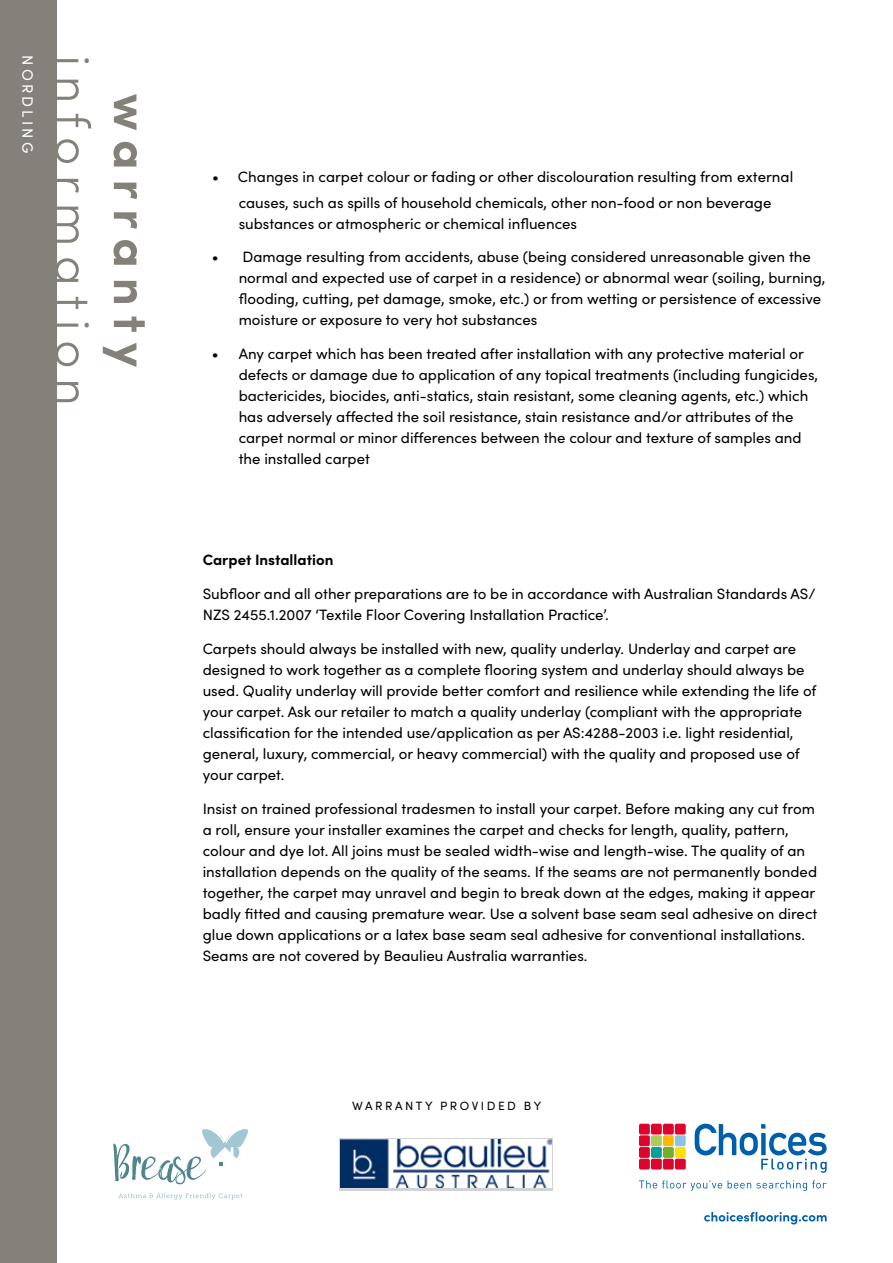
<style>
.page{position:relative;width:893px;height:1263px;background:#fff}
.page>*{position:absolute;margin:0;border:0;box-sizing:border-box;transform-origin:0 0}
.t1{font:15px/21px "Sofia Pro";color:#000}
.t2{font:700 15px "Sofia Pro";color:#000}
.t3{font:15px "Sofia Pro";letter-spacing:.21em;color:#fff}
.t4{font:12px "Sofia Pro";letter-spacing:.21em;color:#000}
</style>
<div class="page">
<svg style="left:118px;top:1193px;width:124px;height:6px"></svg>
<svg style="left:113px;top:1129px;width:135px;height:55px"></svg>
<div style="left:0;top:0;width:57px;height:1263px;background:#84817a"></div>
<svg style="left:57px;top:58px;width:34px;height:344px"></svg>
<svg style="left:103px;top:94px;width:42px;height:273px"></svg>
<svg style="left:639px;top:1124px;width:47px;height:45px;background:#cc6557"></svg>
<svg style="left:695px;top:1124px;width:132px;height:49px"></svg>
<svg style="left:639px;top:1180px;width:83px;height:11px"></svg>
<svg style="left:728px;top:1180px;width:99px;height:11px"></svg>
<svg style="left:704px;top:1212px;width:123px;height:12px"></svg>
<div style="left:339px;top:1138px;width:214px;height:53px;background:#d1d3d4"></div>
<img style="left:340px;top:1139px;width:212px;height:49px">
<p class="t3" style="left:39px;top:55px;width:99px;rotate:90deg">NORDLING</p>
<p class="t1" style="left:212px;top:163px;width:583px;line-height:25.7px;text-align:center">• Changes in carpet colour or fading or other discolouration resulting from external causes, such as spills of household chemicals, other non-food or non beverage</p>
<p class="t1" style="left:239px;top:212px;width:340px">substances or atmospheric or chemical influences</p>
<p class="t1" style="left:239px;top:246px;width:588px;text-indent:-27px">• Damage resulting from accidents, abuse (being considered unreasonable given the normal and expected use of carpet in a residence) or abnormal wear (soiling, burning, flooding, cutting, pet damage, smoke, etc.) or from wetting or persistence of excessive moisture or exposure to very hot substances</p>
<p class="t1" style="left:239px;top:342px;width:581px;text-indent:-27px">• Any carpet which has been treated after installation with any protective material or defects or damage due to application of any topical treatments (including fungicides, bactericides, biocides, anti-statics, stain resistant, some cleaning agents, etc.) which has adversely affected the soil resistance, stain resistance and/or attributes of the carpet normal or minor differences between the colour and texture of samples and the installed carpet</p>
<p class="t2" style="left:203px;top:548px;width:132px">Carpet Installation</p>
<p class="t1" style="left:203px;top:582px;width:614px">Subfloor and all other preparations are to be in accordance with Australian Standards AS/<br>NZS 2455.1.2007 ‘Textile Floor Covering Installation Practice’.</p>
<p class="t1" style="left:203px;top:637px;width:615px">Carpets should always be installed with new, quality underlay. Underlay and carpet are designed to work together as a complete flooring system and underlay should always be used. Quality underlay will provide better comfort and resilience while extending the life of your carpet. Ask our retailer to match a quality underlay (compliant with the appropriate classification for the intended use/application as per AS:4288-2003 i.e. light residential, general, luxury, commercial, or heavy commercial) with the quality and proposed use of your carpet.</p>
<p class="t1" style="left:203px;top:797px;width:616px">Insist on trained professional tradesmen to install your carpet. Before making any cut from a roll, ensure your installer examines the carpet and checks for length, quality, pattern, colour and dye lot. All joins must be sealed width-wise and length-wise. The quality of an installation depends on the quality of the seams. If the seams are not permanently bonded together, the carpet may unravel and begin to break down at the edges, making it appear badly fitted and causing premature wear. Use a solvent base seam seal adhesive on direct glue down applications or a latex base seam seal adhesive for conventional installations.<br>Seams are not covered by Beaulieu Australia warranties.</p>
<p class="t4" style="left:352px;top:1097px;width:190px">WARRANTY PROVIDED BY</p>
</div>
